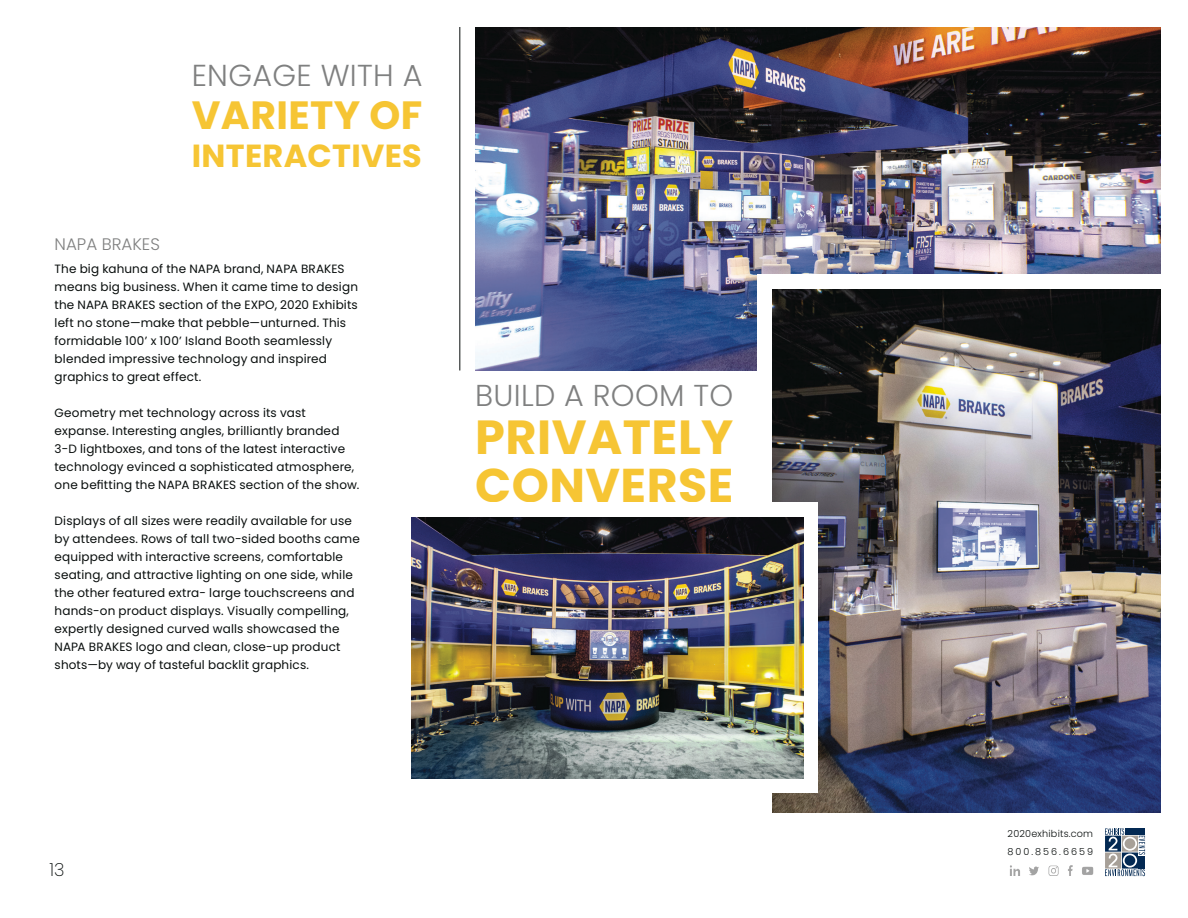
<style>
.page{position:relative;width:1188px;height:918px;background:#fff}
.page>*{position:absolute;margin:0;border:0;box-sizing:border-box;transform-origin:0 0}
.t1{font:700 47.85px "Poppins";letter-spacing:.01em;color:#f6c534}
.t2{font:700 47.4px "Poppins";letter-spacing:.01em;color:#f6c534}
.t3{font:700 39.45px "Poppins";letter-spacing:.01em;color:#f6c534}
.t4{font:700 31.95px "Poppins";letter-spacing:.01em;color:#f6c534}
.t5{font:300 30.3px "Poppins";letter-spacing:.01em;color:#7f8080}
.t6{font:200 18px "Poppins";color:#080d0c}
.t7{font:300 16.65px "Poppins";color:#7f8080}
.t8{font:12px/18px "Poppins";letter-spacing:.015em;color:#080d0c}
.t9{font:300 9.6px "Poppins";letter-spacing:.02em;color:#080d0c}
.t10{font:300 9.6px "Poppins";letter-spacing:.205em;color:#080d0c}
</style>
<div class="page">
<img style="left:475px;top:27px;width:685px;height:343px">
<div style="left:758px;top:274px;width:430px;height:644px;background:#fff"></div>
<img style="left:772px;top:289px;width:389px;height:523px">
<hr style="left:460px;top:27px;width:1px;height:343px;background:#080d0c">
<img style="left:1010px;top:865px;width:83px;height:11px">
<svg style="left:1105px;top:828px;width:40px;height:48px;background:#7f8e9f"></svg>
<div style="left:412px;top:502px;width:406px;height:291px;background:#fff"></div>
<img style="left:412px;top:517px;width:391px;height:261px">
<p class="t5" style="left:192px;top:58px;width:232px">ENGAGE WITH A</p>
<p class="t3" style="left:192px;top:93px;width:232px">VARIETY OF</p>
<p class="t7" style="left:55px;top:234px;width:107px">NAPA BRAKES</p>
<p class="t4" style="left:192px;top:138px;width:232px">INTERACTIVES</p>
<p class="t8" style="left:55px;top:260px;width:305px">The big kahuna of the NAPA brand, NAPA BRAKES means big business. When it came time to design the NAPA BRAKES section of the EXPO, 2020 Exhibits left no stone—make that pebble—unturned. This formidable 100’ x 100’ Island Booth seamlessly blended impressive technology and inspired graphics to great effect.</p>
<p class="t8" style="left:55px;top:404px;width:306px">Geometry met technology across its vast expanse. Interesting angles, brilliantly branded 3-D lightboxes, and tons of the latest interactive technology evinced a sophisticated atmosphere, one befitting the NAPA BRAKES section of the show.</p>
<p class="t8" style="left:55px;top:512px;width:307px">Displays of all sizes were readily available for use by attendees. Rows of tall two-sided booths came equipped with interactive screens, comfortable seating, and attractive lighting on one side, while the other featured extra- large touchscreens and hands-on product displays. Visually compelling, expertly designed curved walls showcased the NAPA BRAKES logo and clean, close-up product shots—by way of tasteful backlit graphics.</p>
<p class="t5" style="left:475px;top:378px;width:260px">BUILD A ROOM TO</p>
<p class="t1" style="left:475px;top:410px;width:260px">PRIVATELY</p>
<p class="t2" style="left:475px;top:458px;width:260px">CONVERSE</p>
<p class="t6" style="left:50px;top:859px;width:17px">13</p>
<p class="t9" style="left:1008px;top:828px;width:87px">2020exhibits.com</p>
<p class="t10" style="left:1008px;top:846px;width:87px">800.856.6659</p>
</div>
